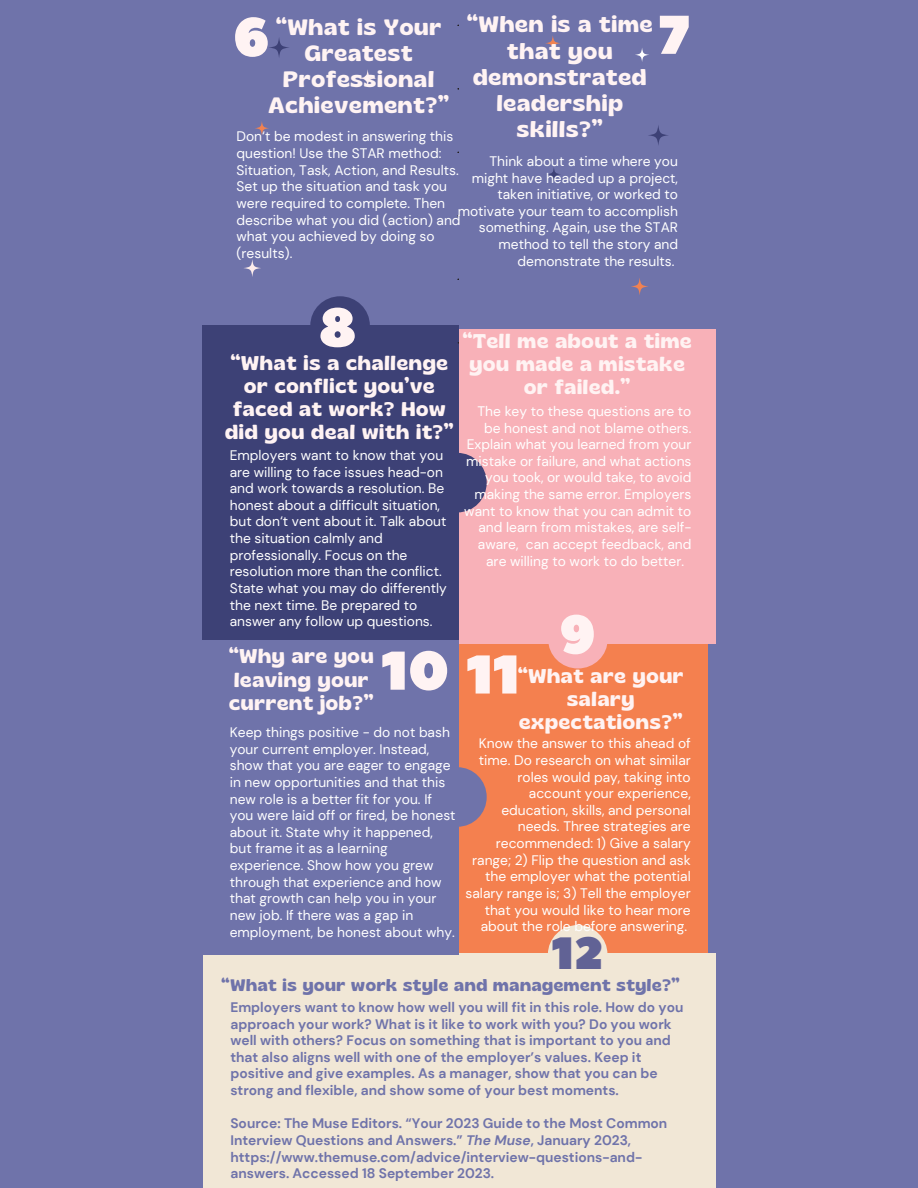
<style>
.page{position:relative;width:918px;height:1188px;background:#6f73aa}
.page>*{position:absolute;margin:0;border:0;box-sizing:border-box;transform-origin:0 0}
.t1{font:54.45px "Peace Sans";color:#fff3f3}
.t2{font:45.15px "Peace Sans";color:#616295}
.t3{font:600 22.2px/26.1px "Gliker";letter-spacing:.04em;color:#fff3f3;text-align:center}
.t4{font:600 19.8px/23.1px "Gliker";letter-spacing:.04em;color:#fff3f3;text-align:center}
.t5{font:600 16.65px "Gliker";letter-spacing:.04em;color:#6f73aa}
.t6{font:13.8px/16.6px "DM Sans";color:#fff}
.t7{font:700 13.8px/16.6px "DM Sans";color:#6f73aa}
.s1{font-style:italic}
</style>
<div class="page">
<div style="left:451px;top:643px;width:257px;height:314px;background:#f4804f"></div>
<div style="left:203px;top:326px;width:256px;height:314px;background:#3d4176"></div>
<div style="left:203px;top:954px;width:513px;height:234px;background:#f1e7d6"></div>
<div style="left:203px;top:640px;width:256px;height:314px;background:#6f73aa"></div>
<div style="left:459px;top:329px;width:257px;height:315px;background:#f8b1b8"></div>
<svg style="left:310px;top:296px;width:60px;height:30px"></svg>
<svg style="left:459px;top:453px;width:28px;height:59px"></svg>
<svg style="left:548px;top:644px;width:60px;height:24px"></svg>
<svg style="left:459px;top:767px;width:28px;height:60px"></svg>
<svg style="left:548px;top:925px;width:59px;height:29px"></svg>
<svg style="left:269px;top:38px;width:20px;height:19px"></svg>
<svg style="left:648px;top:125px;width:20px;height:20px"></svg>
<svg style="left:631px;top:278px;width:17px;height:17px"></svg>
<svg style="left:545px;top:36px;width:15px;height:15px"></svg>
<svg style="left:244px;top:259px;width:17px;height:18px"></svg>
<svg style="left:359px;top:70px;width:17px;height:17px"></svg>
<svg style="left:547px;top:168px;width:13px;height:13px"></svg>
<svg style="left:255px;top:121px;width:14px;height:14px"></svg>
<svg style="left:635px;top:48px;width:14px;height:14px"></svg>
<h3 class="t3" style="left:467px;top:12px;width:187px">“When is a time that you demonstrated leadership skills?”</h3>
<p class="t6" style="left:458px;top:153px;width:222px;text-align:right">Think about a time where you might have headed up a project, taken initiative, or worked to motivate your team to accomplish something. Again, use the STAR method to tell the story and demonstrate the results.</p>
<h1 class="t1" style="left:658px;top:-2px;width:34px">7</h1>
<h3 class="t3" style="left:268px;top:14px;width:182px">“What is Your<br>Greatest<br>Professional<br>Achievement?”</h3>
<h1 class="t1" style="left:233px;top:1px;width:38px">6</h1>
<p class="t6" style="left:237px;top:128px;width:226px">Don‘t be modest in answering this question! Use the STAR method:<br>Situation, Task, Action, and Results.<br>Set up the situation and task you were required to complete. Then describe what you did (action) and what you achieved by doing so (results).</p>
<h1 class="t1" style="left:319px;top:291px;width:39px">8</h1>
<h3 class="t4" style="left:463px;top:330px;width:230px">“Tell me about a time you made a mistake or failed.”</h3>
<p class="t6" style="left:478px;top:403px;width:215px">The key to these questions are to</p>
<p class="t6" style="left:484px;top:419px;width:209px">be honest and not blame others.</p>
<p class="t6" style="left:467px;top:436px;width:226px">Explain what you learned from your</p>
<p class="t6" style="left:466px;top:453px;width:227px">mistake or failure, and what actions</p>
<p class="t6" style="left:485px;top:469px;width:208px">you took, or would take, to avoid</p>
<p class="t6" style="left:475px;top:486px;width:218px">making the same error. Employers</p>
<p class="t6" style="left:464px;top:503px;width:229px">want to know that you can admit to</p>
<p class="t6" style="left:479px;top:519px;width:214px">and learn from mistakes, are self-</p>
<p class="t6" style="left:478px;top:536px;width:215px">aware, can accept feedback, and</p>
<p class="t6" style="left:486px;top:552px;width:199px">are willing to work to do better.</p>
<h3 class="t4" style="left:225px;top:352px;width:230px">“What is a challenge or conflict you’ve faced at work? How did you deal with it?”</h3>
<p class="t6" style="left:230px;top:447px;width:219px">Employers want to know that you are willing to face issues head-on and work towards a resolution. Be honest about a difficult situation, but don‘t vent about it. Talk about the situation calmly and professionally. Focus on the resolution more than the conflict.<br>State what you may do differently the next time. Be prepared to answer any follow up questions.</p>
<h1 class="t1" style="left:560px;top:598px;width:38px">9</h1>
<h3 class="t4" style="left:229px;top:645px;width:146px;text-align:left">“Why are you leaving your current job?”</h3>
<p class="t6" style="left:230px;top:724px;width:227px">Keep things positive - do not bash your current employer. Instead, show that you are eager to engage in new opportunities and that this new role is a better fit for you. If you were laid off or fired, be honest about it. State why it happened, but frame it as a learning experience. Show how you grew through that experience and how that growth can help you in your new job. If there was a gap in employment, be honest about why.</p>
<h1 class="t1" style="left:381px;top:636px;width:140px">10 11</h1>
<h3 class="t4" style="left:518px;top:665px;width:167px">“What are your salary expectations?”</h3>
<p class="t6" style="left:466px;top:735px;width:227px;text-align:right">Know the answer to this ahead of time. Do research on what similar roles would pay, taking into account your experience, education, skills, and personal needs. Three strategies are recommended: 1) Give a salary range; 2) Flip the question and ask the employer what the potential salary range is; 3) Tell the employer that you would like to hear more about the role before answering.</p>
<h2 class="t2" style="left:552px;top:923px;width:53px">12</h2>
<p class="t5" style="left:222px;top:975px;width:460px">“What is your work style and management style?”</p>
<p class="t7" style="left:230px;top:999px;width:455px">Employers want to know how well you will fit in this role. How do you approach your work? What is it like to work with you? Do you work well with others? Focus on something that is important to you and that also aligns well with one of the employer’s values. Keep it positive and give examples. As a manager, show that you can be strong and flexible, and show some of your best moments.</p>
<p class="t7" style="left:230px;top:1115px;width:438px">Source: The Muse Editors. “Your 2023 Guide to the Most Common Interview Questions and Answers.” <span class="s1">The Muse</span>, January 2023, https://www.themuse.com/advice/interview-questions-and&shy;answers. Accessed 18 September 2023.</p>
</div>
